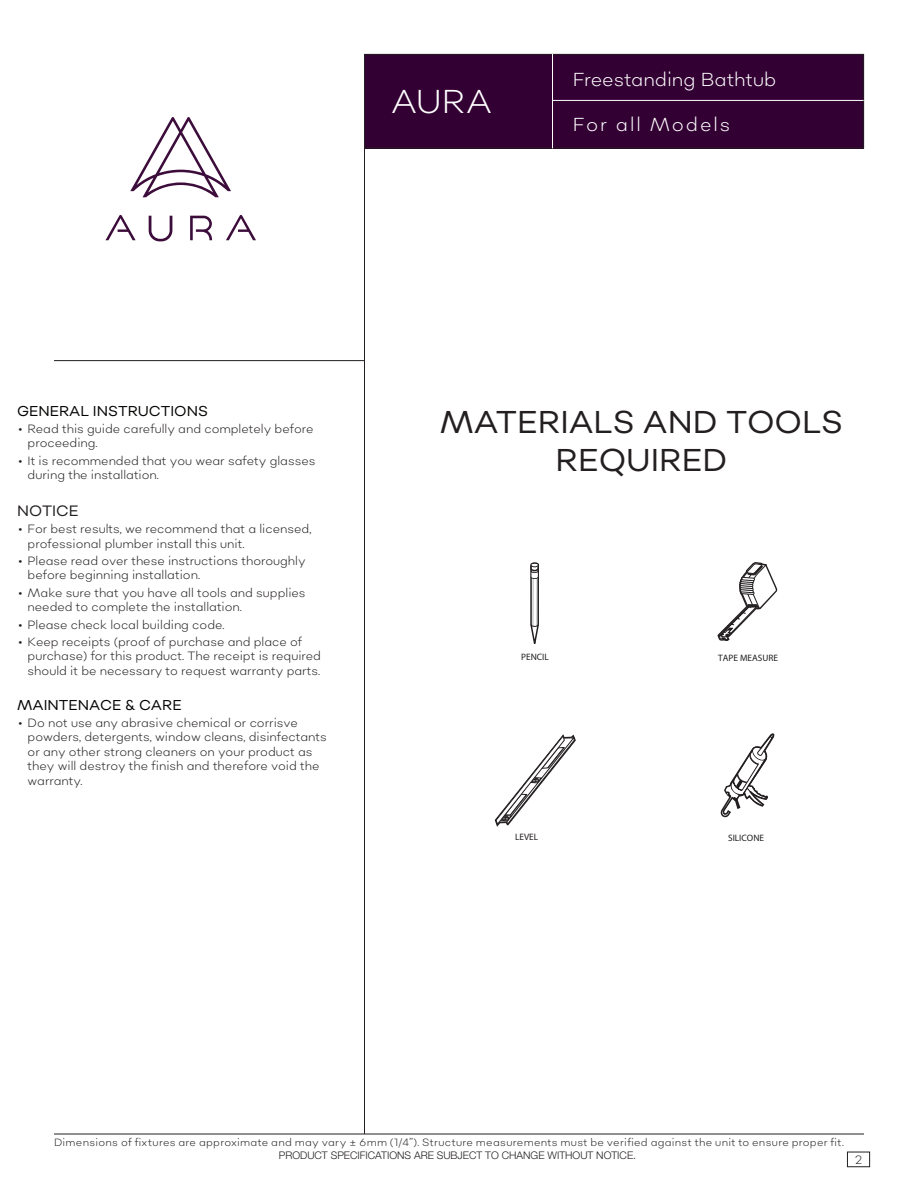
<style>
.page{position:relative;width:918px;height:1188px;background:#fff}
.page>*{position:absolute;margin:0;border:0;box-sizing:border-box;transform-origin:0 0}
.t1{font:300 33px "Sonny Gothic";color:#fff}
.t2{font:31.5px "Sonny Gothic";color:#231f20}
.t3{font:300 18.75px "Sonny Gothic";letter-spacing:.01em;color:#fff}
.t4{font:300 18.75px "Sonny Gothic";letter-spacing:.1em;color:#fff}
.t5{font:15px "Sonny Gothic";color:#231f20}
.t6{font:14.25px "Sonny Gothic";color:#040503}
.t7{font:300 12px/14.4px "Sonny Gothic";color:#231f20}
.t8{font:300 10.5px "Sonny Gothic";letter-spacing:.025em;color:#231f20}
.t9{font:300 10.5px "Helvetica Neue LT Std";color:#231f20}
.t10{font:9.3px "Myriad Pro";color:#231f20}
</style>
<div class="page">
<hr style="left:364px;top:54px;width:1px;height:1080px;background:#231f20">
<svg style="left:149px;top:216px;width:23px;height:25px"></svg>
<svg style="left:190px;top:216px;width:22px;height:24px"></svg>
<svg style="left:105px;top:215px;width:31px;height:25px"></svg>
<svg style="left:226px;top:215px;width:30px;height:25px"></svg>
<svg style="left:130px;top:117px;width:101px;height:80px"></svg>
<hr style="left:54px;top:360px;width:311px;height:1px;background:#231f20">
<hr style="left:54px;top:1134px;width:810px;height:1px;background:#231f20">
<div style="left:364px;top:54px;width:500px;height:94px;background:#303"></div>
<div style="left:364px;top:54px;width:500px;height:94px;border:1px solid #231f20"></div>
<hr style="left:553px;top:100px;width:311px;height:1px;background:#fff">
<hr style="left:552px;top:54px;width:1px;height:94px;background:#fff">
<div style="left:847px;top:1152px;width:23px;height:15px;border:1px solid #231f20"></div>
<svg style="left:530px;top:562px;width:9px;height:82px"></svg>
<svg style="left:494px;top:734px;width:82px;height:93px"></svg>
<svg style="left:717px;top:562px;width:60px;height:79px"></svg>
<svg style="left:720px;top:733px;width:55px;height:85px"></svg>
<h1 class="t1" style="left:391px;top:81px;width:102px">AURA</h1>
<h3 class="t3" style="left:573px;top:67px;width:205px">Freestanding Bathtub</h3>
<h3 class="t4" style="left:573px;top:112px;width:159px">For all Models</h3>
<p class="t6" style="left:17px;top:402px;width:192px">GENERAL INSTRUCTIONS</p>
<p class="t7" style="left:28px;top:421px;width:287px;text-indent:-9px">• Read this guide carefully and completely before proceeding.</p>
<p class="t7" style="left:28px;top:453px;width:289px;text-indent:-9px">• It is recommended that you wear safety glasses during the installation.</p>
<p class="t5" style="left:17px;top:501px;width:63px">NOTICE</p>
<p class="t7" style="left:28px;top:522px;width:285px;text-indent:-9px">• For best results, we recommend that a licensed, professional plumber install this unit.</p>
<p class="t7" style="left:28px;top:553px;width:280px;text-indent:-9px">• Please read over these instructions thoroughly before beginning installation.</p>
<p class="t7" style="left:28px;top:585px;width:280px;text-indent:-9px">• Make sure that you have all tools and supplies needed to complete the installation.</p>
<p class="t7" style="left:19px;top:617px;width:207px">• Please check local building code.</p>
<p class="t7" style="left:28px;top:634px;width:295px;text-indent:-9px">• Keep receipts (proof of purchase and place of purchase) for this product. The receipt is required should it be necessary to request warranty parts.</p>
<p class="t6" style="left:17px;top:696px;width:166px">MAINTENACE &amp; CARE</p>
<p class="t7" style="left:28px;top:715px;width:301px;text-indent:-9px">• Do not use any abrasive chemical or corrisve powders, detergents, window cleans, disinfectants or any other strong cleaners on your product as they will destroy the finish and therefore void the warranty.</p>
<p class="t2" style="left:440px;top:402px;width:405px">MATERIALS AND TOOLS</p>
<p class="t2" style="left:556px;top:440px;width:173px">REQUIRED</p>
<p class="t10" style="left:521px;top:651px;width:29px">PENCIL</p>
<p class="t10" style="left:515px;top:831px;width:25px">LEVEL</p>
<p class="t10" style="left:718px;top:652px;width:61px">TAPE MEASURE</p>
<p class="t10" style="left:728px;top:832px;width:37px">SILICONE</p>
<p class="t8" style="left:54px;top:1135px;width:791px">Dimensions of fixtures are approximate and may vary ± 6mm (1/4”). Structure measurements must be verified against the unit to ensure proper fit.</p>
<p class="t9" style="left:279px;top:1149px;width:359px">PRODUCT SPECIFICATIONS ARE SUBJECT TO CHANGE WITHOUT NOTICE.</p>
<p class="t7" style="left:855px;top:1152px;width:9px">2</p>
</div>
